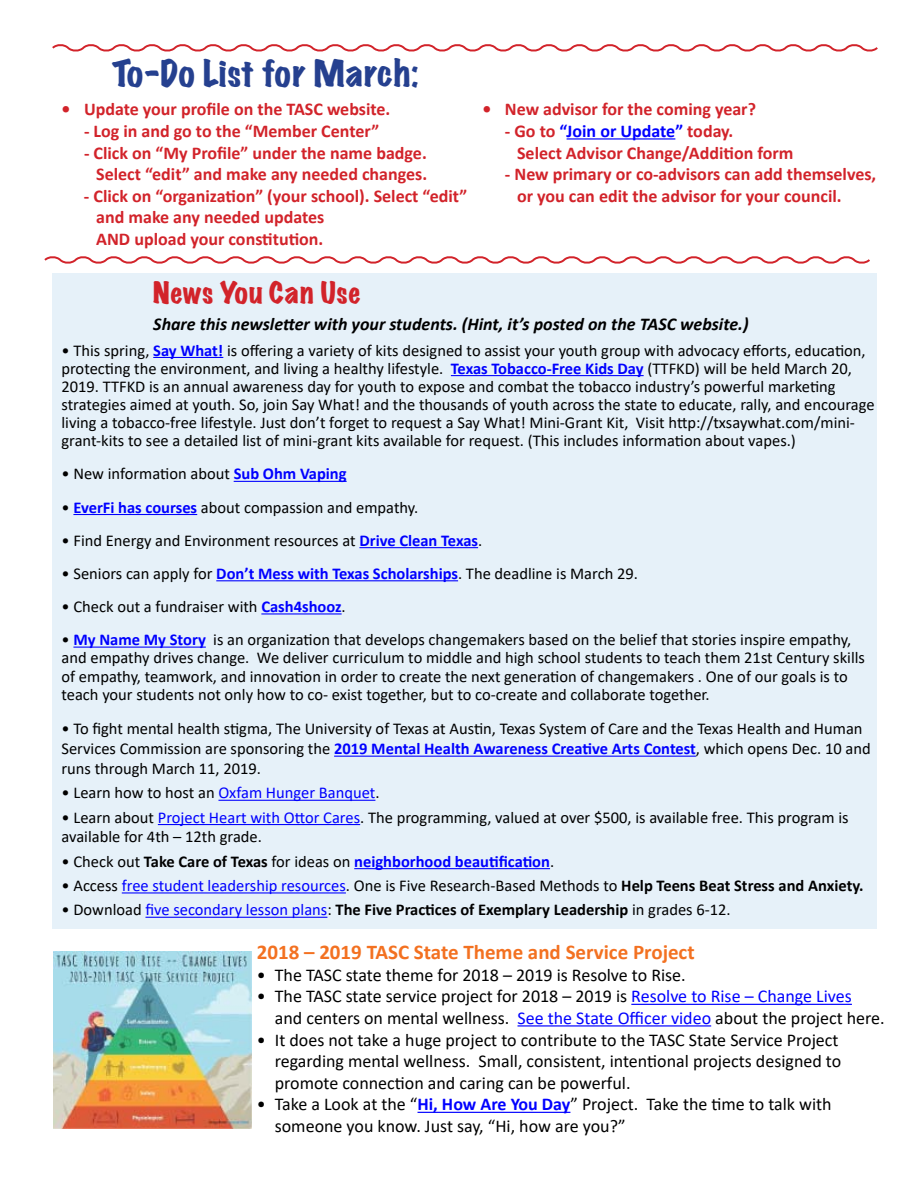
<style>
.page{position:relative;width:918px;height:1188px;background:#fff}
.page>*{position:absolute;margin:0;border:0;box-sizing:border-box;transform-origin:0 0}
.t1{font:expanded 33px "Marker Felt";letter-spacing:.02em;color:#25408f}
.t2{font:expanded 27px "Marker Felt";letter-spacing:.025em;color:#d2232a}
.t3{font:700 21px "Calibri";color:#f37121}
.t4{font:18px/21.6px "Calibri";color:#000}
.t5{font:700 18px/21.6px "Calibri";color:#d2232a}
.t6{font:italic 700 18px "Calibri";color:#000}
.t7{font:16.5px/18.1px "Calibri";color:#000}
.t8{font:700 16.5px "Calibri";color:#000}
.t9{font:700 16.5px "Calibri";color:#00f}
.s1{color:#00f}
.s2{font-weight:700;color:#00f}
.s3{font-weight:400;color:#000}
.s4{color:#000}
.s5{font-weight:700}
.s6{font-weight:400}
.s7{font-weight:400;color:#00f}
</style>
<div class="page">
<div style="left:53px;top:273px;width:824px;height:656px;background:#e6f1f9"></div>
<hr style="left:567px;top:138px;width:108px;height:2px;background:#00f">
<svg style="left:52px;top:44px;width:826px;height:8px"></svg>
<svg style="left:44px;top:256px;width:826px;height:8px"></svg>
<hr style="left:153px;top:357px;width:70px;height:1px;background:#00f">
<hr style="left:451px;top:375px;width:193px;height:1px;background:#00f">
<hr style="left:234px;top:481px;width:113px;height:1px;background:#00f">
<hr style="left:73px;top:514px;width:124px;height:1px;background:#00f">
<hr style="left:359px;top:547px;width:119px;height:1px;background:#00f">
<hr style="left:216px;top:580px;width:242px;height:1px;background:#00f">
<hr style="left:261px;top:613px;width:81px;height:2px;background:#00f">
<hr style="left:73px;top:647px;width:133px;height:1px;background:#00f">
<hr style="left:334px;top:756px;width:362px;height:1px;background:#00f">
<hr style="left:218px;top:800px;width:157px;height:1px;background:#00f">
<hr style="left:158px;top:824px;width:202px;height:1px;background:#00f">
<hr style="left:354px;top:868px;width:196px;height:1px;background:#00f">
<hr style="left:122px;top:892px;width:224px;height:2px;background:#00f">
<hr style="left:145px;top:917px;width:182px;height:1px;background:#00f">
<hr style="left:631px;top:1004px;width:221px;height:1px;background:#00f">
<hr style="left:518px;top:1025px;width:193px;height:2px;background:#00f">
<hr style="left:418px;top:1112px;width:152px;height:1px;background:#00f">
<img style="left:53px;top:952px;width:199px;height:177px">
<h1 class="t1" style="left:112px;top:47px;width:308px">To-Do List for March:</h1>
<p class="t5" style="left:62px;top:98px;width:330px">• Update your profile on the TASC website.</p>
<p class="t5" style="left:84px;top:120px;width:297px">- Log in and go to the “Member Center”</p>
<p class="t5" style="left:84px;top:141px;width:345px;text-align:right">- Click on “My Profile” under the name badge.<br>Select “edit” and make any needed changes.</p>
<p class="t5" style="left:96px;top:185px;width:373px;text-indent:-12px">- Click on “organization” (your school). Select “edit” and make any needed updates<br>AND upload your constitution.</p>
<p class="t5" style="left:482px;top:98px;width:275px">• New advisor for the coming year?</p>
<p class="t5" style="left:517px;top:120px;width:278px;text-indent:-12px">- Go to <span class="s1">“Join or Update”</span> today.<br>Select Advisor Change/Addition form</p>
<p class="t5" style="left:517px;top:163px;width:361px;text-indent:-12px">- New primary or co-advisors can add themselves, or you can edit the advisor for your council.</p>
<h2 class="t2" style="left:153px;top:271px;width:209px">News You Can Use</h2>
<p class="t6" style="left:153px;top:312px;width:597px">Share this newsletter with your students. (Hint, it’s posted on the TASC website.)</p>
<p class="t7" style="left:62px;top:341px;width:815px">• This spring, <span class="s2">Say What!</span> is offering a variety of kits designed to assist your youth group with advocacy efforts, education, protecting the environment, and living a healthy lifestyle. <span class="s2">Texas Tobacco-Free Kids Day</span> (TTFKD) will be held March 20, 2019. TTFKD is an annual awareness day for youth to expose and combat the tobacco industry’s powerful marketing strategies aimed at youth. So, join Say What! and the thousands of youth across the state to educate, rally, and encourage living a tobacco-free lifestyle. Just don’t forget to request a Say What! Mini-Grant Kit, Visit http://txsaywhat.com/mini&shy;grant-kits to see a detailed list of mini-grant kits available for request. (This includes information about vapes.)</p>
<p class="t7" style="left:62px;top:465px;width:287px">• New information about <span class="s2">Sub Ohm Vaping</span></p>
<p class="t7" style="left:62px;top:498px;width:358px">• <span class="s2">EverFi has courses</span> about compassion and empathy.</p>
<p class="t7" style="left:62px;top:531px;width:422px">• Find Energy and Environment resources at <span class="s2">Drive Clean Texas</span>.</p>
<p class="t7" style="left:62px;top:564px;width:578px">• Seniors can apply for <span class="s2">Don’t Mess with Texas Scholarships</span>. The deadline is March 29.</p>
<p class="t7" style="left:62px;top:597px;width:286px">• Check out a fundraiser with <span class="s2">Cash4shooz</span>.</p>
<p class="t7" style="left:62px;top:630px;width:805px">• <span class="s2">My Name My Story</span> is an organization that develops changemakers based on the belief that stories inspire empathy, and empathy drives change. We deliver curriculum to middle and high school students to teach them 21st Century skills of empathy, teamwork, and innovation in order to create the next generation of changemakers . One of our goals is to teach your students not only how to co- exist together, but to co-create and collaborate together.</p>
<p class="t7" style="left:62px;top:719px;width:811px;line-height:19.8px">• To fight mental health stigma, The University of Texas at Austin, Texas System of Care and the Texas Health and Human<br>Services Commission are sponsoring the <span class="s2">2019 Mental Health Awareness Creative Arts Contest</span>, which opens Dec. 10 and runs through March 11, 2019.</p>
<p class="t7" style="left:62px;top:783px;width:320px">• Learn how to host an <span class="s1">Oxfam Hunger Banquet</span>.</p>
<p class="t7" style="left:62px;top:807px;width:789px;line-height:19.8px">• Learn about <span class="s1">Project Heart with Ottor Cares</span>. The programming, valued at over $500, is available free. This program is available for 4th – 12th grade.</p>
<p class="t9" style="left:62px;top:850px;width:494px"><span class="s3">• Check out</span> <span class="s4">Take Care of Texas</span> <span class="s3">for ideas on</span> neighborhood beautification<span class="s3">.</span></p>
<p class="t7" style="left:62px;top:876px;width:804px">• Access <span class="s1">free student leadership resources</span>. One is Five Research-Based Methods to <span class="s5">Help Teens Beat Stress and Anxiety.</span></p>
<p class="t8" style="left:62px;top:898px;width:671px"><span class="s6">• Download</span> <span class="s7">five secondary lesson plans</span><span class="s6">:</span> The Five Practices of Exemplary Leadership <span class="s6">in grades 6-12.</span></p>
<p class="t3" style="left:257px;top:937px;width:439px">2018 – 2019 TASC State Theme and Service Project</p>
<p class="t4" style="left:257px;top:963px;width:431px">• The TASC state theme for 2018 – 2019 is Resolve to Rise.</p>
<p class="t4" style="left:275px;top:985px;width:611px;text-indent:-18px">• The TASC state service project for 2018 – 2019 is <span class="s1">Resolve to Rise – Change Lives<br></span>and centers on mental wellness. <span class="s1">See the State Officer video</span> about the project here.</p>
<p class="t4" style="left:275px;top:1028px;width:568px;text-indent:-18px">• It does not take a huge project to contribute to the TASC State Service Project regarding mental wellness. Small, consistent, intentional projects designed to promote connection and caring can be powerful.</p>
<p class="t4" style="left:275px;top:1093px;width:558px;text-indent:-18px">• Take a Look at the “<span class="s2">Hi, How Are You Day</span>” Project. Take the time to talk with someone you know. Just say, “Hi, how are you?”</p>
</div>
